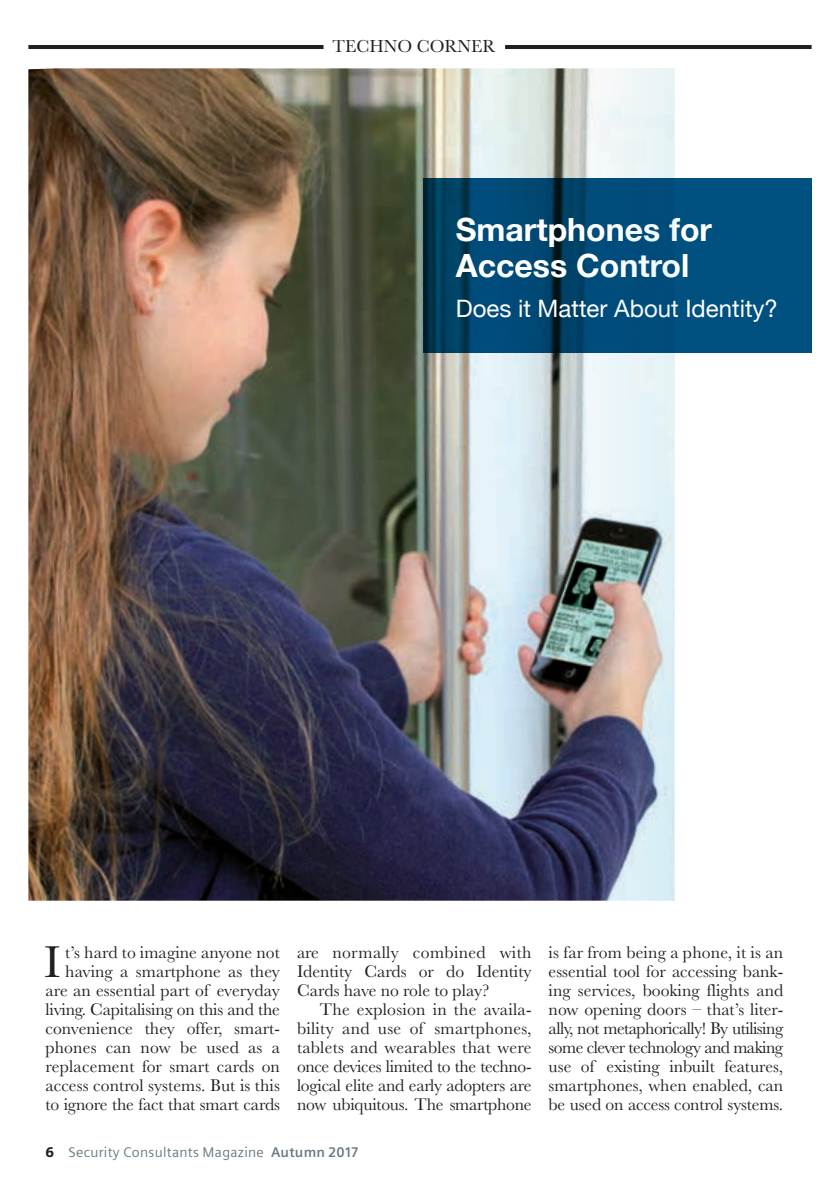
<style>
.page{position:relative;width:840px;height:1191px;background:#fff}
.page>*{position:absolute;margin:0;border:0;box-sizing:border-box;transform-origin:0 0}
.t1{font:46.2px "Baskerville";color:#231f20}
.t2{font:700 32px/36px "Helvetica Neue";color:#fff}
.t3{font:24px "Helvetica Neue";color:#fff}
.t4{font:18px "Baskerville";color:#231f20}
.t5{font:17.6px/19px "Baskerville";color:#231f20;text-align:justify}
.t6{font:14px "Siemens Sans";letter-spacing:.02em;color:#6b7a83}
.s1{font-weight:900;color:#231f20}
.s2{font-weight:700}
</style>
<div class="page">
<hr style="left:28px;top:45px;width:295px;height:4px;background:#231f20">
<hr style="left:505px;top:45px;width:306px;height:4px;background:#231f20">
<img style="left:28px;top:68px;width:28px;height:832px">
<div style="left:423px;top:178px;width:388px;height:175px;background:#005080"></div>
<img style="left:56px;top:68px;width:618px;height:832px">
<p class="t4" style="left:332px;top:34px;width:164px">TECHNO CORNER</p>
<h2 class="t2" style="left:455px;top:212px;width:257px">Smartphones for<br>Access Control</h2>
<h3 class="t3" style="left:455px;top:291px;width:323px">Does it Matter About Identity?</h3>
<p class="t5" style="left:45px;top:942px;width:236px;text-align:right">t’s hard to imagine anyone not having a smartphone as they are an essential part of everyday living. Capitalising on this and the convenience they offer, smart&shy;phones can now be used as a replacement for smart cards on access control systems. But is this to ignore the fact that smart cards</p>
<p class="t5" style="left:548px;top:942px;width:236px">is far from being a phone, it is an essential tool for accessing bank&shy;ing services, booking flights and now opening doors – that’s liter&shy;ally, not metaphorically! By utilising some clever technology and making use of existing inbuilt features, smartphones, when enabled, can be used on access control systems.</p>
<p class="t5" style="left:297px;top:942px;width:236px">are normally combined with Identity Cards or do Identity Cards have no role to play?</p>
<p class="t5" style="left:297px;top:999px;width:236px;text-indent:23px">The explosion in the availa&shy;bility and use of smartphones, tablets and wearables that were once devices limited to the techno&shy;logical elite and early adopters are now ubiquitous. The smartphone</p>
<h1 class="t1" style="left:44px;top:932px;width:18px">I</h1>
<p class="t6" style="left:45px;top:1144px;width:314px"><span class="s1">6</span> Security Consultants Magazine <span class="s2">Autumn 2017</span></p>
</div>
